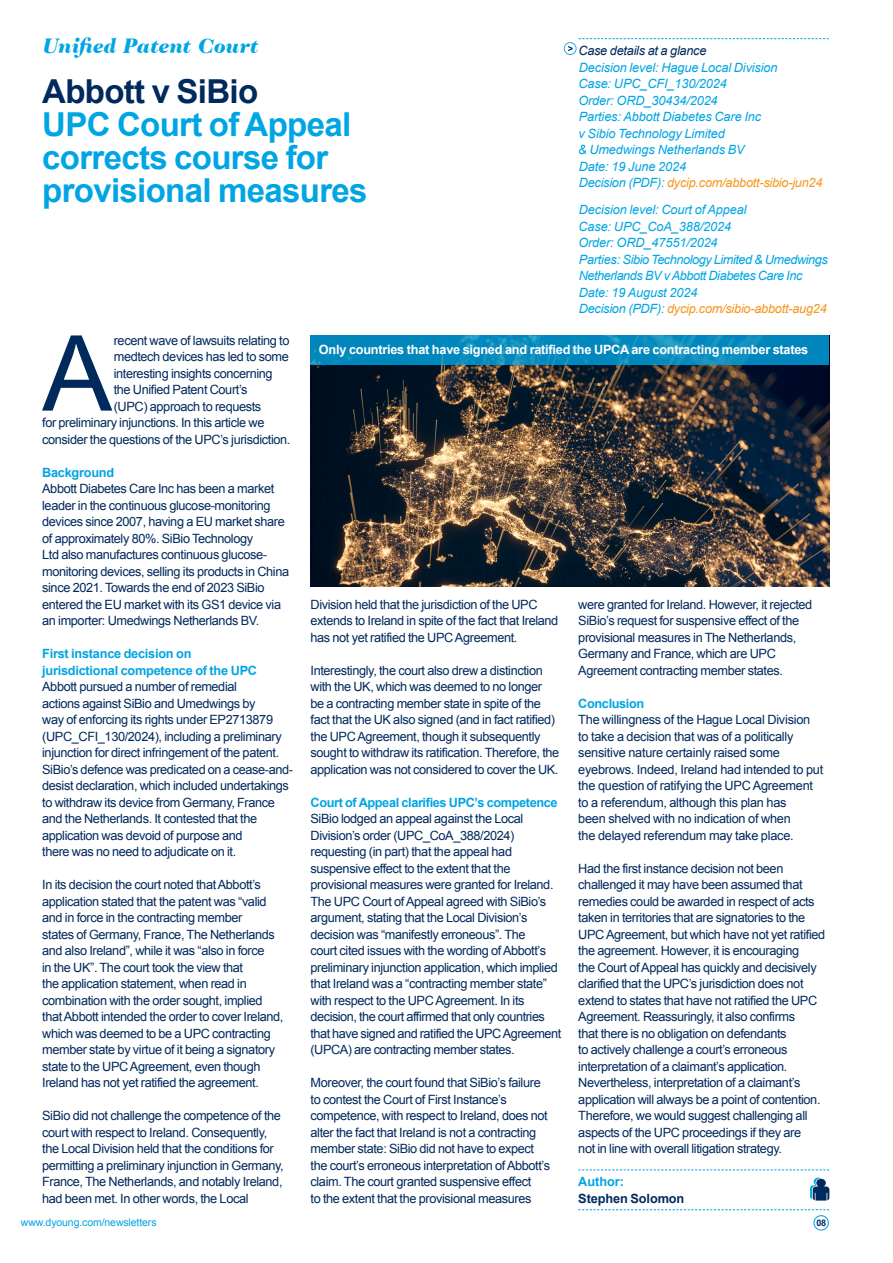
<style>
.page{position:relative;width:893px;height:1263px;background:#fff}
.page>*{position:absolute;margin:0;border:0;box-sizing:border-box;transform-origin:0 0}
.Author_Name{font:105px "Arial";color:#00295c}
.Main_Header_Level_1_Dark_Blue{font:700 33px/33px "Arial";letter-spacing:-.02em;color:#00a5e3}
.Main_Header_Level_1_Dark_Blue-2{font:700 33px "Arial";letter-spacing:-.02em;color:#00295c}
.t1{font:italic 900 21px "Caslon Two Twenty Four";letter-spacing:.01em;color:#00a5e3}
.Author_Name-2{font:12.75px/16.5px "Arial";letter-spacing:-.03em;color:#00295c}
.Author_Small_Sub-Header{font:italic 12.75px/16.5px "Arial";letter-spacing:-.01em;color:#00a5e3}
.Author_Name-3{font:700 12.75px "Arial";letter-spacing:-.02em;color:#00a5e3}
.Author_Small_Sub-Header-2{font:italic 12.75px "Arial";letter-spacing:-.02em;color:#f7971d}
.Author_Small_Sub-Header-3{font:italic 12.75px/16.5px "Arial";letter-spacing:-.035em;color:#00a5e3}
.t2{font:700 12.75px "Arial";letter-spacing:-.02em;color:#fff}
.t3{font:italic 12.75px "Arial";letter-spacing:-.02em;color:#00295c}
.Author_Name-4{font:700 12.75px "Arial";letter-spacing:-.01em;color:#00295c}
.Author_Small_Sub-Header-4{font:700 12.75px "Arial";letter-spacing:-.005em;color:#00a5e3}
.URL_Footer{font:10.5px "Arial";letter-spacing:-.01em;color:#00a5e3}
.t4{font:700 9px "Arial";color:#00295c}
.s1{color:#00a5e3}
</style>
<div class="page">
<img style="left:310px;top:364px;width:519px;height:223px">
<svg style="left:578px;top:1169px;width:251px;height:1px"></svg>
<svg style="left:578px;top:1209px;width:251px;height:21px"></svg>
<svg style="left:810px;top:1177px;width:19px;height:23px"></svg>
<svg style="left:564px;top:38px;width:265px;height:17px"></svg>
<svg style="left:310px;top:335px;width:519px;height:29px;background:#068abe"></svg>
<p class="t1" style="left:42px;top:34px;width:217px">Unified Patent Court</p>
<p class="Main_Header_Level_1_Dark_Blue-2" style="left:42px;top:70px;width:217px">Abbott v SiBio</p>
<p class="Main_Header_Level_1_Dark_Blue" style="left:42px;top:109px;width:327px">UPC Court of Appeal corrects course for provisional measures</p>
<p class="t3" style="left:578px;top:42px;width:130px">Case details at a glance</p>
<p class="Author_Small_Sub-Header" style="left:579px;top:59px;width:200px">Decision level: Hague Local Division</p>
<p class="Author_Small_Sub-Header" style="left:578px;top:76px;width:150px">Case: UPC_CFI_130/2024</p>
<p class="Author_Small_Sub-Header" style="left:578px;top:92px;width:141px">Order: ORD_30434/2024</p>
<p class="Author_Small_Sub-Header" style="left:578px;top:109px;width:184px">Parties: Abbott Diabetes Care Inc v Sibio Technology Limited</p>
<p class="Author_Small_Sub-Header" style="left:578px;top:142px;width:168px">&amp; Umedwings Netherlands BV</p>
<p class="Author_Small_Sub-Header" style="left:579px;top:158px;width:109px">Date: 19 June 2024</p>
<p class="Author_Small_Sub-Header-2" style="left:579px;top:174px;width:245px"><span class="s1">Decision (PDF):</span> dycip.com/abbott-sibio-jun24</p>
<p class="Author_Small_Sub-Header" style="left:579px;top:202px;width:169px">Decision level: Court of Appeal</p>
<p class="Author_Small_Sub-Header" style="left:578px;top:218px;width:154px">Case: UPC_CoA_388/2024</p>
<p class="Author_Small_Sub-Header" style="left:578px;top:235px;width:141px">Order: ORD_47551/2024</p>
<p class="Author_Small_Sub-Header-3" style="left:579px;top:251px;width:251px">Parties: Sibio Technology Limited &amp; Umedwings<br>Netherlands BV v Abbott Diabetes Care Inc</p>
<p class="Author_Small_Sub-Header" style="left:579px;top:284px;width:120px">Date: 19 August 2024</p>
<p class="Author_Small_Sub-Header-2" style="left:579px;top:301px;width:250px"><span class="s1">Decision (PDF):</span> dycip.com/sibio-abbott-aug24</p>
<p class="t2" style="left:319px;top:341px;width:491px">Only countries that have signed and ratified the UPCA are contracting member states</p>
<p class="Author_Name" style="left:42px;top:305px;width:72px">A</p>
<p class="Author_Name-2" style="left:114px;top:332px;width:177px">recent wave of lawsuits relating to</p>
<p class="Author_Name-2" style="left:114px;top:348px;width:177px">medtech devices has led to some</p>
<p class="Author_Name-2" style="left:114px;top:365px;width:160px">interesting insights concerning</p>
<p class="Author_Name-2" style="left:114px;top:381px;width:135px">the Unified Patent Court’s</p>
<p class="Author_Name-2" style="left:114px;top:398px;width:149px">(UPC) approach to requests</p>
<p class="Author_Name-2" style="left:42px;top:414px;width:224px">for preliminary injunctions. In this article we</p>
<p class="Author_Name-2" style="left:42px;top:431px;width:250px">consider the questions of the UPC’s jurisdiction.</p>
<p class="Author_Name-3" style="left:42px;top:464px;width:74px">Background</p>
<p class="Author_Name-2" style="left:42px;top:480px;width:248px">Abbott Diabetes Care Inc has been a market leader in the continuous glucose-monitoring devices since 2007, having a EU market share of approximately 80%. SiBio Technology<br>Ltd also manufactures continuous glucose&shy;monitoring devices, selling its products in China since 2021. Towards the end of 2023 SiBio entered the EU market with its GS1 device via an importer: Umedwings Netherlands BV.</p>
<p class="Author_Name-3" style="left:42px;top:645px;width:151px">First instance decision on</p>
<p class="Author_Name-3" style="left:42px;top:662px;width:216px">jurisdictional competence of the UPC</p>
<p class="Author_Name-2" style="left:42px;top:678px;width:252px">Abbott pursued a number of remedial<br>actions against SiBio and Umedwings by<br>way of enforcing its rights under EP2713879 (UPC_CFI_130/2024), including a preliminary injunction for direct infringement of the patent.<br>SiBio’s defence was predicated on a cease-and&shy;desist declaration, which included undertakings to withdraw its device from Germany, France and the Netherlands. It contested that the application was devoid of purpose and<br>there was no need to adjudicate on it.</p>
<p class="Author_Name-2" style="left:42px;top:876px;width:243px">In its decision the court noted that Abbott’s application stated that the patent was “valid and in force in the contracting member<br>states of Germany, France, The Netherlands and also Ireland”, while it was “also in force<br>in the UK”. The court took the view that<br>the application statement, when read in combination with the order sought, implied that Abbott intended the order to cover Ireland, which was deemed to be a UPC contracting member state by virtue of it being a signatory state to the UPC Agreement, even though Ireland has not yet ratified the agreement.</p>
<p class="Author_Name-2" style="left:42px;top:1107px;width:243px">SiBio did not challenge the competence of the court with respect to Ireland. Consequently, the Local Division held that the conditions for permitting a preliminary injunction in Germany, France, The Netherlands, and notably Ireland, had been met. In other words, the Local</p>
<p class="Author_Name-2" style="left:310px;top:596px;width:249px">Division held that the jurisdiction of the UPC extends to Ireland in spite of the fact that Ireland has not yet ratified the UPC Agreement.</p>
<p class="Author_Name-2" style="left:310px;top:662px;width:250px">Interestingly, the court also drew a distinction with the UK, which was deemed to no longer<br>be a contracting member state in spite of the fact that the UK also signed (and in fact ratified) the UPC Agreement, though it subsequently sought to withdraw its ratification. Therefore, the application was not considered to cover the UK.</p>
<p class="Author_Name-3" style="left:310px;top:794px;width:249px">Court of Appeal clarifies UPC’s competence</p>
<p class="Author_Name-2" style="left:310px;top:811px;width:252px">SiBio lodged an appeal against the Local Division’s order (UPC_CoA_388/2024) requesting (in part) that the appeal had suspensive effect to the extent that the provisional measures were granted for Ireland.<br>The UPC Court of Appeal agreed with SiBio’s argument, stating that the Local Division’s decision was “manifestly erroneous”. The<br>court cited issues with the wording of Abbott’s preliminary injunction application, which implied that Ireland was a “contracting member state” with respect to the UPC Agreement. In its decision, the court affirmed that only countries that have signed and ratified the UPC Agreement (UPCA) are contracting member states.</p>
<p class="Author_Name-2" style="left:310px;top:1075px;width:241px">Moreover, the court found that SiBio’s failure to contest the Court of First Instance’s competence, with respect to Ireland, does not alter the fact that Ireland is not a contracting member state: SiBio did not have to expect the court’s erroneous interpretation of Abbott’s claim. The court granted suspensive effect<br>to the extent that the provisional measures</p>
<p class="Author_Name-2" style="left:578px;top:596px;width:235px">were granted for Ireland. However, it rejected SiBio’s request for suspensive effect of the provisional measures in The Netherlands, Germany and France, which are UPC Agreement contracting member states.</p>
<p class="Author_Name-3" style="left:578px;top:695px;width:67px">Conclusion</p>
<p class="Author_Name-2" style="left:578px;top:712px;width:246px">The willingness of the Hague Local Division to take a decision that was of a politically sensitive nature certainly raised some eyebrows. Indeed, Ireland had intended to put the question of ratifying the UPC Agreement to a referendum, although this plan has<br>been shelved with no indication of when<br>the delayed referendum may take place.</p>
<p class="Author_Name-2" style="left:578px;top:860px;width:248px">Had the first instance decision not been challenged it may have been assumed that remedies could be awarded in respect of acts taken in territories that are signatories to the UPC Agreement, but which have not yet ratified the agreement. However, it is encouraging<br>the Court of Appeal has quickly and decisively clarified that the UPC’s jurisdiction does not extend to states that have not ratified the UPC Agreement. Reassuringly, it also confirms<br>that there is no obligation on defendants<br>to actively challenge a court’s erroneous interpretation of a claimant’s application.<br>Nevertheless, interpretation of a claimant’s application will always be a point of contention.<br>Therefore, we would suggest challenging all aspects of the UPC proceedings if they are<br>not in line with overall litigation strategy.</p>
<p class="Author_Small_Sub-Header-4" style="left:578px;top:1173px;width:47px">Author:</p>
<p class="Author_Name-4" style="left:578px;top:1190px;width:108px">Stephen Solomon</p>
<p class="URL_Footer" style="left:21px;top:1215px;width:137px">www.dyoung.com/newsletters</p>
<p class="t4" style="left:816px;top:1217px;width:11px">08</p>
</div>
